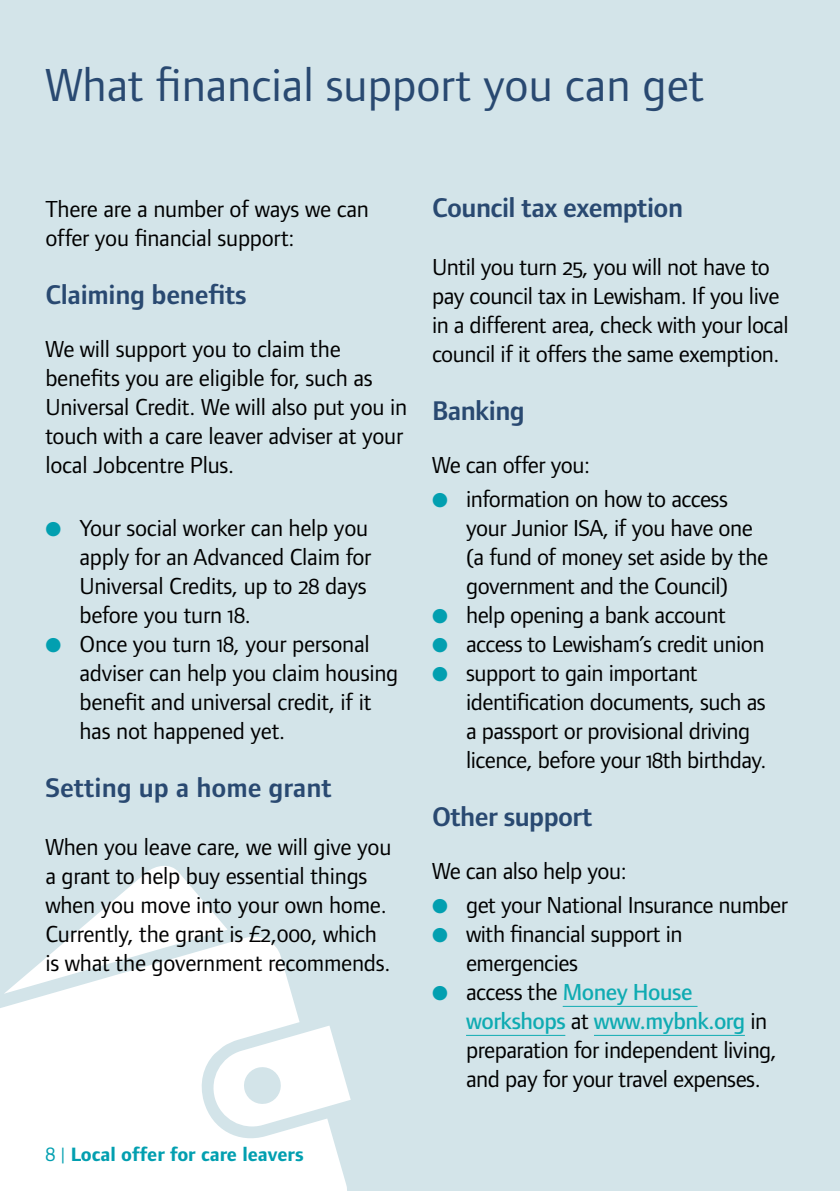
<style>
.page{position:relative;width:840px;height:1191px;background:#fff}
.page>*{position:absolute;margin:0;border:0;box-sizing:border-box;transform-origin:0 0}
.t1{font:48px "Foundry Form Sans Book OSF";color:#294971}
.t2{font:28px "Foundry Form Sans Demi OSF";letter-spacing:-.02em;color:#294971}
.t3{font:28px "Foundry Form Sans Demi OSF";color:#294971}
.t4{font:24px/29px "Foundry Form Sans Book OSF";letter-spacing:-.02em;color:#000}
.t5{font:500 24px/29px "Foundry Form Sans";letter-spacing:-.02em;color:#0fabb2}
.t6{font:20px "Foundry Form Sans Bold OSF";color:#029fb0}
.s1{color:#029fb0}
.s2{font-family:"Foundry Form Sans"}
.s3{font-family:"Foundry Form Sans Book OSF";font-weight:400;color:#000}
</style>
<div class="page">
<div style="left:0;top:0;width:839px;height:1191px;background:#d3e4e9"></div>
<svg style="left:0;top:936px;width:347px;height:255px;background:#f9fbfc"></svg>
<svg style="left:4px;top:866px;width:223px;height:127px"></svg>
<svg style="left:209px;top:1025px;width:141px;height:105px"></svg>
<hr style="left:562px;top:1006px;width:135px;height:1px;background:#0fabb2">
<hr style="left:466px;top:1035px;width:99px;height:1px;background:#0fabb2">
<hr style="left:593px;top:1035px;width:151px;height:1px;background:#0fabb2">
<h1 class="t1" style="left:45px;top:58px;width:660px">What financial support you can get</h1>
<p class="t4" style="left:45px;top:194px;width:325px">There are a number of ways we can offer you financial support:</p>
<p class="t2" style="left:45px;top:279px;width:203px">Claiming benefits</p>
<p class="t4" style="left:45px;top:334px;width:363px">We will support you to claim the benefits you are eligible for, such as Universal Credit. We will also put you in touch with a care leaver adviser at your local Jobcentre Plus.</p>
<p class="t4" style="left:79px;top:513px;width:293px;text-indent:-34px"><span class="s1">●</span> Your social worker can help you apply for an Advanced Claim for<br>Universal Credits, up to 28 days before you turn 18.</p>
<p class="t4" style="left:79px;top:629px;width:320px;text-indent:-34px"><span class="s1">●</span> Once you turn 18, your personal adviser can help you claim housing benefit and universal credit, if it has not happened yet.</p>
<p class="t3" style="left:45px;top:772px;width:288px">Setting up a home grant</p>
<p class="t4" style="left:45px;top:832px;width:347px">When you leave care, we will give you a grant to help buy essential things when you move into your own home.<br>Currently, the grant is £2,000, which is what the government recommends.</p>
<p class="t6" style="left:45px;top:1143px;width:260px"><span class="s2">8 |</span> Local offer for care leavers</p>
<p class="t2" style="left:432px;top:192px;width:252px">Council tax exemption</p>
<p class="t4" style="left:432px;top:252px;width:358px">Until you turn 25, you will not have to pay council tax in Lewisham. If you live in a different area, check with your local council if it offers the same exemption.</p>
<p class="t2" style="left:432px;top:395px;width:94px">Banking</p>
<p class="t4" style="left:432px;top:450px;width:159px">We can offer you:</p>
<p class="t4" style="left:466px;top:484px;width:303px;text-indent:-34px"><span class="s1">●</span> information on how to access your Junior ISA, if you have one (a fund of money set aside by the government and the Council)</p>
<p class="t4" style="left:432px;top:600px;width:295px"><span class="s1">●</span> help opening a bank account</p>
<p class="t4" style="left:432px;top:629px;width:334px"><span class="s1">●</span> access to Lewisham’s credit union</p>
<p class="t4" style="left:466px;top:658px;width:301px;text-indent:-34px"><span class="s1">●</span> support to gain important identification documents, such as a passport or provisional driving licence, before your 18th birthday.</p>
<p class="t2" style="left:432px;top:801px;width:162px">Other support</p>
<p class="t4" style="left:432px;top:856px;width:196px">We can also help you:</p>
<p class="t4" style="left:432px;top:890px;width:357px"><span class="s1">●</span> get your National Insurance number</p>
<p class="t4" style="left:466px;top:919px;width:218px;text-indent:-34px"><span class="s1">●</span> with financial support in emergencies</p>
<p class="t5" style="left:466px;top:977px;width:302px;text-indent:-34px"><span class="s1">●</span> <span class="s3">access the</span> Money House workshops <span class="s3">at</span> www.mybnk.org <span class="s3">in</span></p>
<p class="t4" style="left:466px;top:1035px;width:312px">preparation for independent living, and pay for your travel expenses.</p>
</div>
